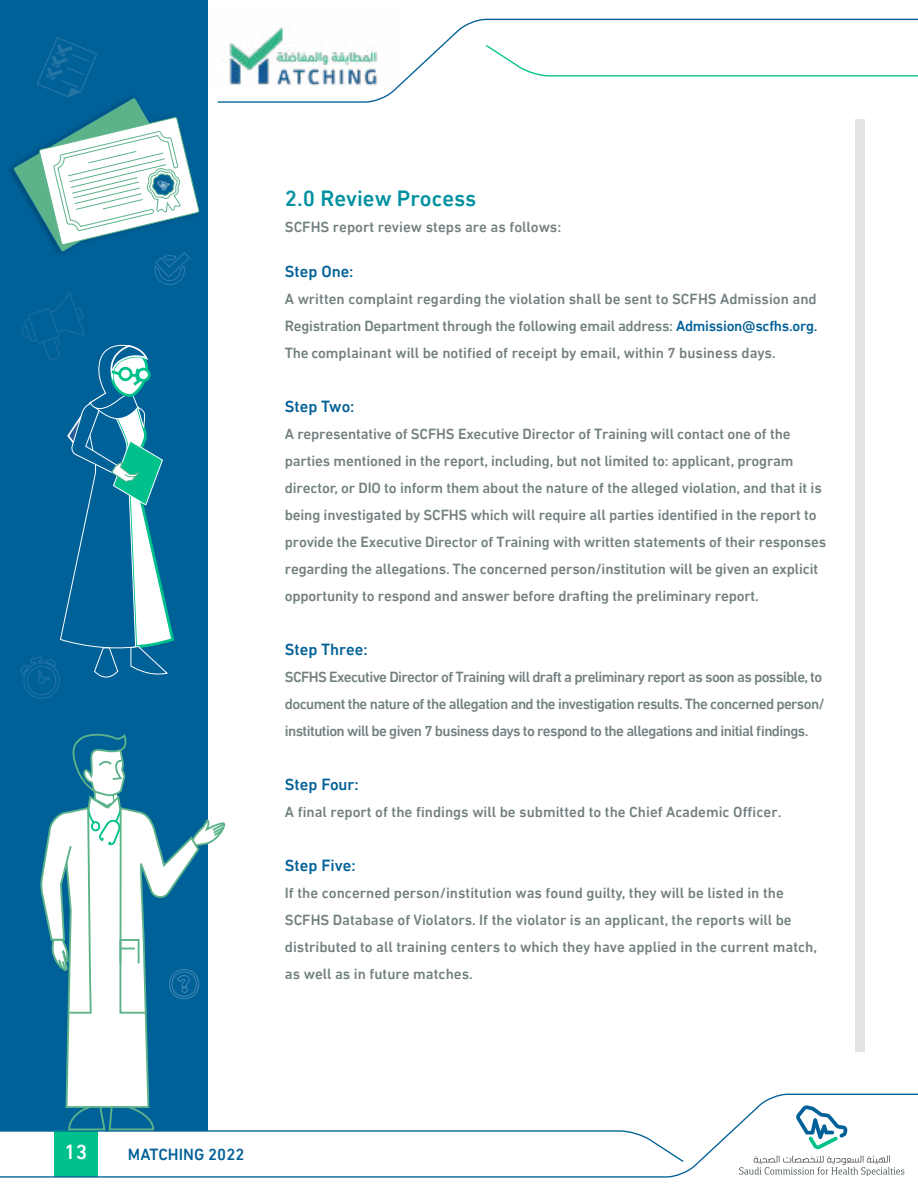
<style>
.page{position:relative;width:918px;height:1188px;background:#fff}
.page>*{position:absolute;margin:0;border:0;box-sizing:border-box;transform-origin:0 0}
.t1{font:500 22.5px "DIN Next LTW23";color:#0090a0}
.t2{font:500 20.85px "DIN Next LTW23";color:#fff}
.t3{font:500 16.5px "DIN Next LTW23";color:#006098}
.t4{font:500 15px/27px "DIN Next LTW23";letter-spacing:-.01em;color:#727f7f}
.t5{font:500 15px/27px "DIN Next LTW23";letter-spacing:-.04em;color:#727f7f}
.s1{color:#006098}
</style>
<div class="page">
<div style="left:0;top:0;width:208px;height:1130px;background:#006098"></div>
<svg style="left:217px;top:18px;width:701px;height:85px"></svg>
<svg style="left:484px;top:44px;width:434px;height:33px"></svg>
<svg style="left:0;top:1093px;width:918px;height:85px"></svg>
<svg style="left:796px;top:1105px;width:51px;height:44px"></svg>
<svg style="left:739px;top:1156px;width:165px;height:20px"></svg>
<div style="left:855px;top:119px;width:10px;height:933px;background:#e4e4e4"></div>
<svg style="left:21px;top:292px;width:154px;height:407px"></svg>
<svg style="left:12px;top:37px;width:187px;height:248px"></svg>
<svg style="left:0;top:733px;width:685px;height:430px"></svg>
<h1 class="t1" style="left:285px;top:185px;width:193px">2.0 Review Process</h1>
<p class="t4" style="left:285px;top:213px;width:278px">SCFHS report review steps are as follows:</p>
<p class="t3" style="left:285px;top:261px;width:70px">Step One:</p>
<p class="t4" style="left:285px;top:285px;width:534px;text-align:justify">A written complaint regarding the violation shall be sent to SCFHS Admission and Registration Department through the following email address: <span class="s1">Admission@scfhs.org.<br></span>The complainant will be notified of receipt by email, within 7 business days.</p>
<p class="t3" style="left:285px;top:396px;width:71px">Step Two:</p>
<p class="t4" style="left:285px;top:420px;width:543px">A representative of SCFHS Executive Director of Training will contact one of the parties mentioned in the report, including, but not limited to: applicant, program director, or DIO to inform them about the nature of the alleged violation, and that it is being investigated by SCFHS which will require all parties identified in the report to provide the Executive Director of Training with written statements of their responses regarding the allegations. The concerned person/institution will be given an explicit opportunity to respond and answer before drafting the preliminary report.</p>
<p class="t3" style="left:285px;top:639px;width:84px">Step Three:</p>
<p class="t5" style="left:285px;top:663px;width:542px">SCFHS Executive Director of Training will draft a preliminary report as soon as possible, to document the nature of the allegation and the investigation results. The concerned person/ institution will be given 7 business days to respond to the allegations and initial findings.</p>
<p class="t3" style="left:285px;top:774px;width:76px">Step Four:</p>
<p class="t4" style="left:285px;top:798px;width:498px">A final report of the findings will be submitted to the Chief Academic Officer.</p>
<p class="t3" style="left:285px;top:855px;width:72px">Step Five:</p>
<p class="t4" style="left:285px;top:879px;width:534px">If the concerned person/institution was found guilty, they will be listed in the SCFHS Database of Violators. If the violator is an applicant, the reports will be distributed to all training centers to which they have applied in the current match, as well as in future matches.</p>
<h2 class="t2" style="left:64px;top:1139px;width:24px">13</h2>
<p class="t3" style="left:128px;top:1145px;width:118px">MATCHING 2022</p>
</div>
